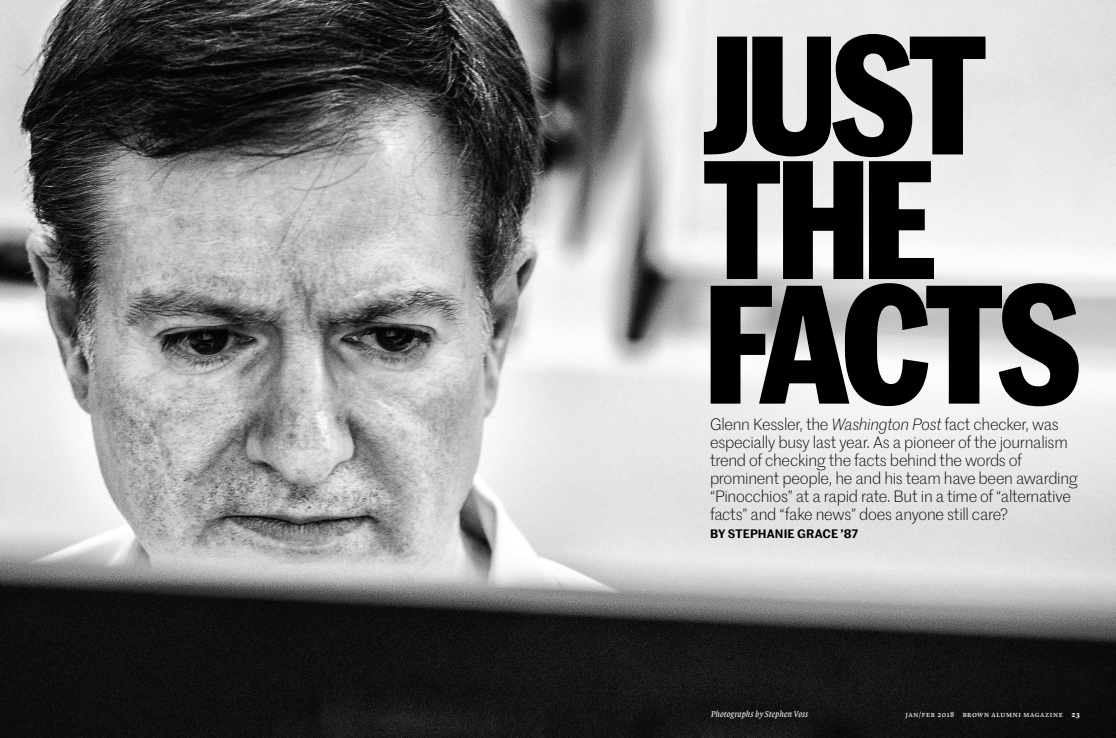
<style>
.page{position:relative;width:1116px;height:738px;background:#fff}
.page>*{position:absolute;margin:0;border:0;box-sizing:border-box;transform-origin:0 0}
.t1{font:700 164.6px/124.6px "Marr Sans Cond";letter-spacing:-.035em;color:#000}
.t2{font:300 16px/18px "Marr Sans";letter-spacing:-.015em;color:#000}
.t3{font:600 12px "Marr Sans";letter-spacing:.01em;color:#000}
.t4{font:8.8px "Lexicon No 1 Italic A";letter-spacing:.005em;color:#fff}
.t5{font:7.8px "Lexicon No 1 Roman A";letter-spacing:.085em;color:#fff}
.s1{font-style:italic}
.s2{font-family:"Lexicon No 1 Roman E"}
</style>
<div class="page">
<img style="left:0;top:0;width:1116px;height:738px">
<h1 class="t1" style="left:703px;top:22px;width:378px">JUST<br>THE<br>FACTS</h1>
<p class="t2" style="left:710px;top:415px;width:369px">Glenn Kessler, the <span class="s1">Washington Post</span> fact checker, was especially busy last year. As a pioneer of the journalism trend of checking the facts behind the words of prominent people, he and his team have been awarding “Pinocchios” at a rapid rate. But in a time of “alternative facts” and “fake news” does anyone still care?</p>
<p class="t3" style="left:710px;top:525px;width:150px">BY STEPHANIE GRACE ’87</p>
<p class="t4" style="left:711px;top:709px;width:99px">Photographs by Stephen Voss</p>
<p class="t5" style="left:906px;top:710px;width:176px">jan/feb 2018 brown alumni magazine <span class="s2">23</span></p>
</div>
